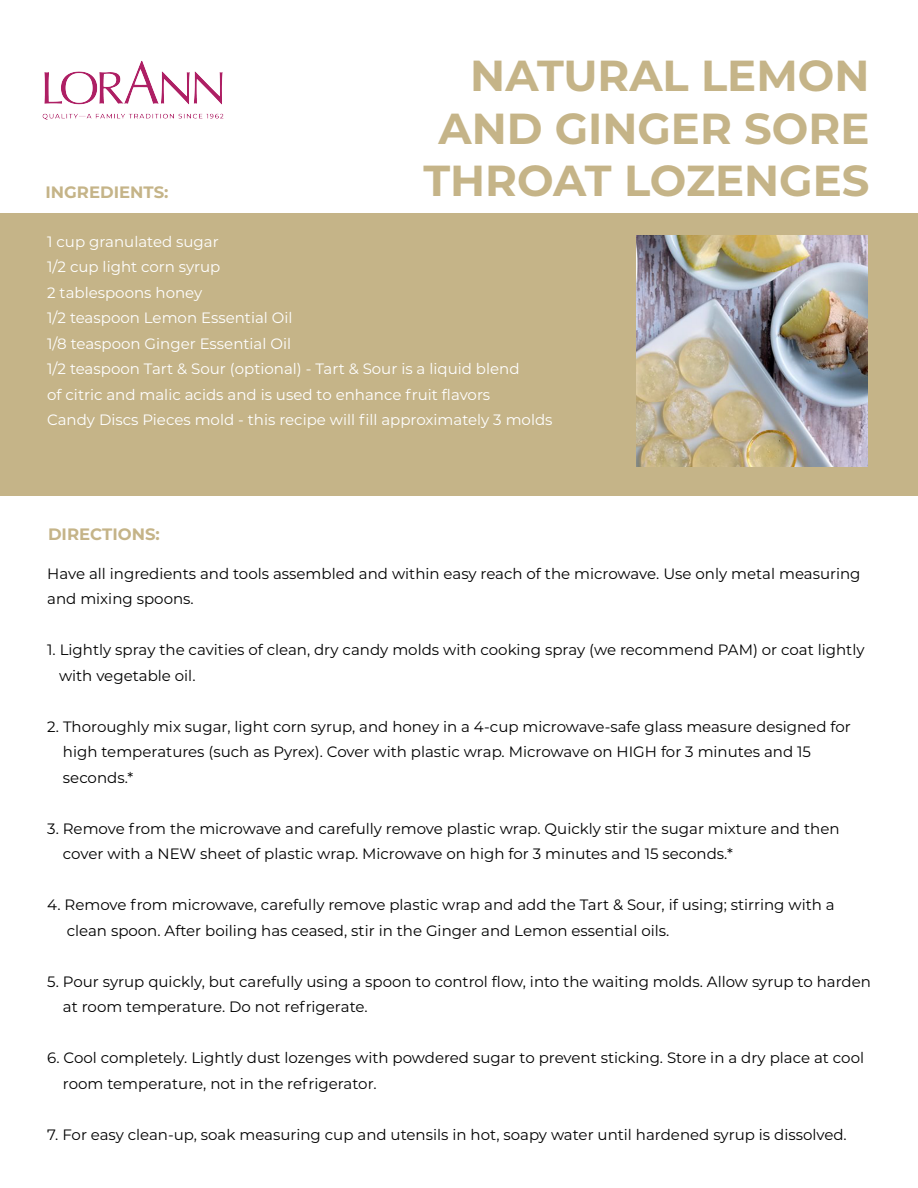
<style>
.page{position:relative;width:918px;height:1188px;background:#fff}
.page>*{position:absolute;margin:0;border:0;box-sizing:border-box;transform-origin:0 0}
.t1{font:700 43.35px/52.1px "Montserrat";color:#c5b488;text-align:right}
.t2{font:700 16.5px "Montserrat";color:#c5b488}
.t3{font:15px/25.5px "Montserrat";color:#000}
.t4{font:15px/25.5px "Montserrat";color:#fff}
</style>
<div class="page">
<div style="left:0;top:213px;width:918px;height:283px;background:#c5b488"></div>
<img style="left:42px;top:60px;width:182px;height:60px">
<img style="left:636px;top:235px;width:232px;height:232px">
<h1 class="t1" style="left:423px;top:48px;width:448px">NATURAL LEMON<br>AND GINGER SORE<br>THROAT LOZENGES</h1>
<p class="t4" style="left:47px;top:228px;width:507px">1 cup granulated sugar<br>1/2 cup light corn syrup<br>2 tablespoons honey<br>1/2 teaspoon Lemon Essential Oil<br>1/8 teaspoon Ginger Essential Oil<br>1/2 teaspoon Tart &amp; Sour (optional) - Tart &amp; Sour is a liquid blend<br>of citric and malic acids and is used to enhance fruit flavors<br>Candy Discs Pieces mold - this recipe will fill approximately 3 molds</p>
<p class="t2" style="left:46px;top:180px;width:124px">INGREDIENTS:</p>
<p class="t2" style="left:48px;top:522px;width:113px">DIRECTIONS:</p>
<p class="t3" style="left:47px;top:560px;width:815px">Have all ingredients and tools assembled and within easy reach of the microwave. Use only metal measuring and mixing spoons.</p>
<p class="t3" style="left:59px;top:637px;width:807px;text-indent:-12px">1. Lightly spray the cavities of clean, dry candy molds with cooking spray (we recommend PAM) or coat lightly with vegetable oil.</p>
<p class="t3" style="left:63px;top:713px;width:789px;text-indent:-16px">2. Thoroughly mix sugar, light corn syrup, and honey in a 4-cup microwave-safe glass measure designed for high temperatures (such as Pyrex). Cover with plastic wrap. Microwave on HIGH for 3 minutes and 15 seconds.*</p>
<p class="t3" style="left:63px;top:815px;width:778px;text-indent:-16px">3. Remove from the microwave and carefully remove plastic wrap. Quickly stir the sugar mixture and then cover with a NEW sheet of plastic wrap. Microwave on high for 3 minutes and 15 seconds.*</p>
<p class="t3" style="left:67px;top:892px;width:769px;text-indent:-20px">4. Remove from microwave, carefully remove plastic wrap and add the Tart &amp; Sour, if using; stirring with a clean spoon. After boiling has ceased, stir in the Ginger and Lemon essential oils.</p>
<p class="t3" style="left:63px;top:968px;width:809px;text-indent:-16px">5. Pour syrup quickly, but carefully using a spoon to control flow, into the waiting molds. Allow syrup to harden at room temperature. Do not refrigerate.</p>
<p class="t3" style="left:63px;top:1045px;width:803px;text-indent:-16px">6. Cool completely. Lightly dust lozenges with powdered sugar to prevent sticking. Store in a dry place at cool room temperature, not in the refrigerator.</p>
<p class="t3" style="left:47px;top:1121px;width:801px">7. For easy clean-up, soak measuring cup and utensils in hot, soapy water until hardened syrup is dissolved.</p>
</div>
